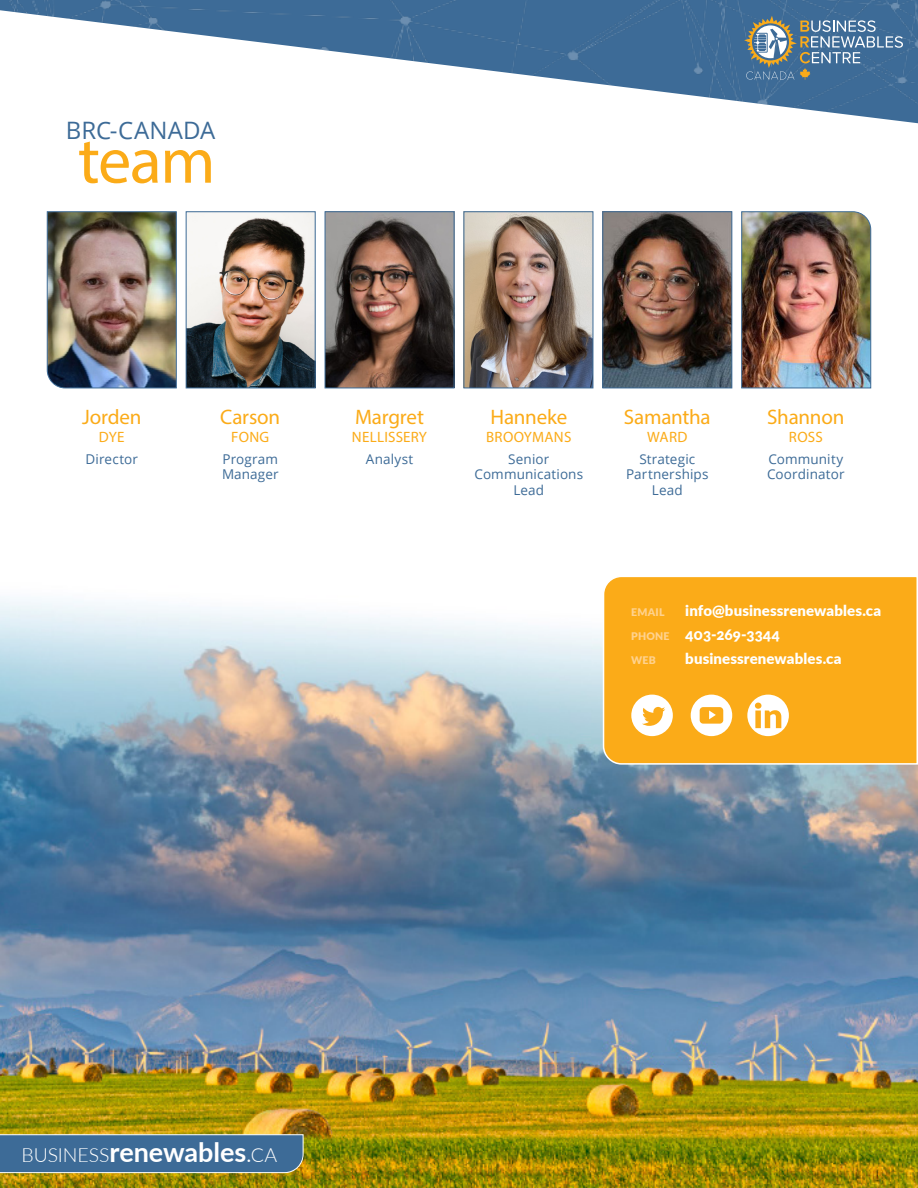
<style>
.page{position:relative;width:918px;height:1188px;background:#fff}
.page>*{position:absolute;margin:0;border:0;box-sizing:border-box;transform-origin:0 0}
.t1{font:66px "Myriad Pro";color:#fbab18}
.t2{font:24px "Open Sans";letter-spacing:.01em;color:#3d6b97}
.t3{font:21px "Myriad Pro";letter-spacing:-.01em;color:#fbab18}
.t4{font:300 19.5px "Lato";letter-spacing:-.005em;color:#fff}
.t5{font:900 15px/24px "Lato";letter-spacing:.005em;color:#fff}
.t6{font:15px "Myriad Pro";letter-spacing:.015em;color:#fbab18}
.t7{font:13.5px/15.6px "Open Sans";letter-spacing:.01em;color:#3d6b97;text-align:center}
.t8{font:900 10.5px "Lato";letter-spacing:.02em;color:#ffd28e}
.s1{font-size:10.5px;color:#ffd28e}
.s2{font-weight:700;font-size:27px}
.s3{font-size:27px}
</style>
<div class="page">
<img style="left:0;top:597px;width:918px;height:591px">
<img style="left:0;top:0;width:918px;height:123px">
<svg style="left:744px;top:16px;width:159px;height:64px;background:#64839c"></svg>
<svg style="left:0;top:1134px;width:304px;height:39px;background:#48729a"></svg>
<img style="left:466px;top:213px;width:125px;height:173px">
<div style="left:464px;top:211px;width:129px;height:177px;border:1px solid #3d6b97"></div>
<img style="left:604px;top:213px;width:126px;height:173px">
<div style="left:602px;top:211px;width:130px;height:177px;border:1px solid #3d6b97"></div>
<img style="left:741px;top:211px;width:131px;height:178px">
<img style="left:46px;top:211px;width:131px;height:178px">
<img style="left:188px;top:213px;width:126px;height:173px">
<div style="left:186px;top:211px;width:130px;height:177px;border:1px solid #3d6b97"></div>
<img style="left:327px;top:213px;width:125px;height:173px">
<div style="left:325px;top:211px;width:129px;height:177px;border:1px solid #3d6b97"></div>
<div style="left:602px;top:577px;width:316px;height:188px;background:#fbab18"></div>
<svg style="left:631px;top:695px;width:42px;height:41px"></svg>
<svg style="left:691px;top:695px;width:41px;height:41px"></svg>
<svg style="left:747px;top:695px;width:42px;height:41px"></svg>
<h2 class="t2" style="left:66px;top:114px;width:151px">BRC-CANADA</h2>
<h1 class="t1" style="left:78px;top:120px;width:139px">team</h1>
<h3 class="t3" style="left:82px;top:404px;width:61px">Jorden</h3>
<p class="t6" style="left:99px;top:427px;width:27px">DYE</p>
<p class="t7" style="left:85px;top:451px;width:54px">Director</p>
<h3 class="t3" style="left:220px;top:404px;width:62px">Carson</h3>
<p class="t6" style="left:231px;top:427px;width:40px">FONG</p>
<p class="t7" style="left:222px;top:451px;width:58px;text-align:left">Program<br>Manager</p>
<h3 class="t3" style="left:355px;top:404px;width:70px">Margret</h3>
<p class="t6" style="left:352px;top:427px;width:77px">NELLISSERY</p>
<p class="t7" style="left:366px;top:451px;width:49px">Analyst</p>
<h3 class="t3" style="left:490px;top:404px;width:78px">Hanneke</h3>
<p class="t6" style="left:486px;top:427px;width:87px">BROOYMANS</p>
<p class="t7" style="left:475px;top:451px;width:110px">Senior<br>Communications<br>Lead</p>
<h3 class="t3" style="left:624px;top:404px;width:88px">Samantha</h3>
<p class="t6" style="left:647px;top:427px;width:42px">WARD</p>
<p class="t7" style="left:626px;top:451px;width:84px">Strategic<br>Partnerships<br>Lead</p>
<h3 class="t3" style="left:767px;top:404px;width:79px">Shannon</h3>
<p class="t6" style="left:789px;top:427px;width:35px">ROSS</p>
<p class="t7" style="left:767px;top:451px;width:79px;text-align:left">Community<br>Coordinator</p>
<p class="t5" style="left:631px;top:598px;width:251px;text-indent:54px">info@businessrenewables.ca<br><span class="s1">PHONE</span> 403-269-3344</p>
<p class="t8" style="left:631px;top:652px;width:26px">WEB</p>
<p class="t5" style="left:685px;top:646px;width:158px">businessrenewables.ca</p>
<p class="t8" style="left:631px;top:604px;width:35px">EMAIL</p>
<h3 class="t4" style="left:22px;top:1142px;width:257px">BUSINESS<span class="s2">renewables</span><span class="s3">.</span>CA</h3>
</div>
